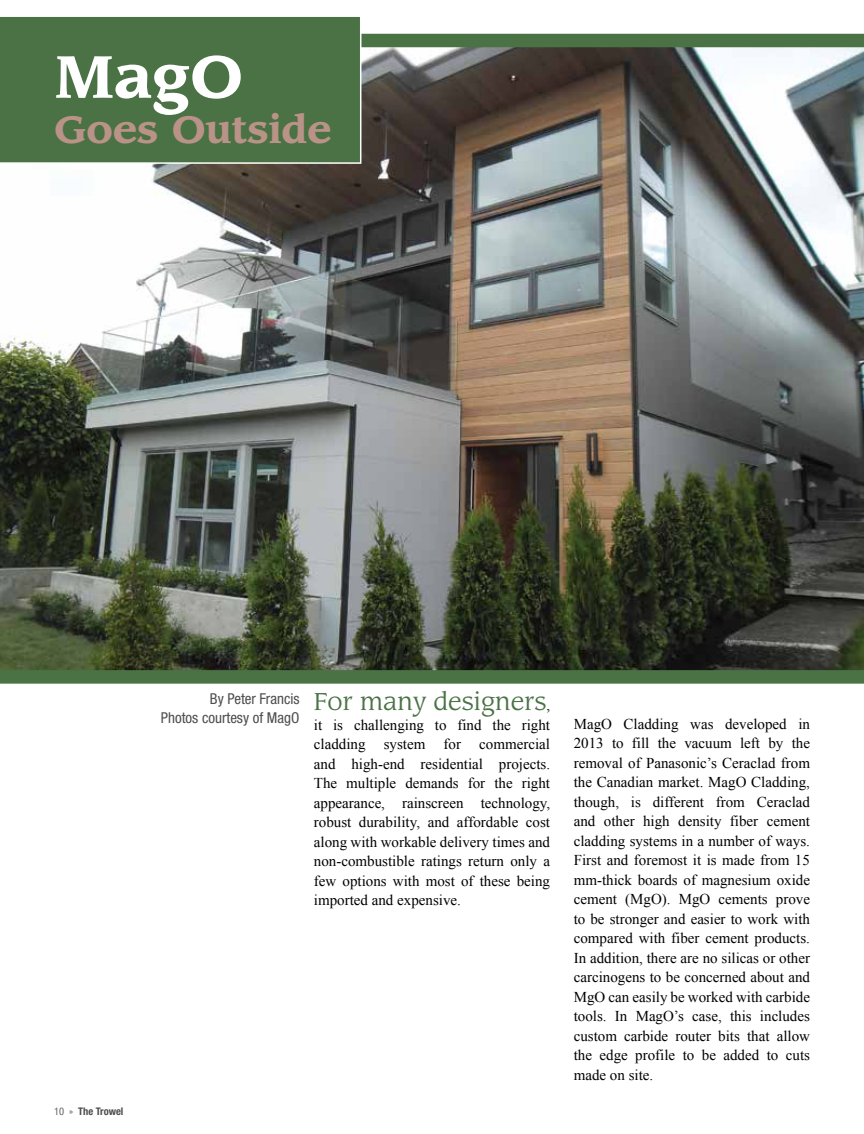
<style>
.page{position:relative;width:864px;height:1134px;background:#fff}
.page>*{position:absolute;margin:0;border:0;box-sizing:border-box;transform-origin:0 0}
.t1{font:700 58.5px "Leawood";color:#fff}
.t2{font:700 37.5px "Leawood";color:#b99387}
.t3{font:24px "Leawood";color:#4a7245}
.t4{font:15px/19.5px "Times New Roman";color:#000;text-align:justify}
.t5{font:condensed 15px/19.5px "Helvetica Neue";color:#4d4d4f;text-align:right}
.t6{font:700 condensed 10.5px "Helvetica Neue LT Std";color:#4d4d4f}
.s1{font-weight:400;color:#636466}
.s2{font-family:"Times New Roman";font-size:15px;color:#000}
</style>
<div class="page">
<img style="left:0;top:34px;width:864px;height:650px">
<div style="left:0;top:17px;width:361px;height:147px;background:#4a7245"></div>
<h1 class="t1" style="left:55px;top:41px;width:190px">MagO</h1>
<h2 class="t2" style="left:55px;top:107px;width:279px">Goes Outside</h2>
<p class="t6" style="left:54px;top:1105px;width:71px"><span class="s1">10 »</span> The Trowel</p>
<p class="t5" style="left:161px;top:688px;width:140px">By Peter Francis<br>Photos courtesy of MagO</p>
<h3 class="t3" style="left:314px;top:687px;width:238px">For many designers<span class="s2">,</span></h3>
<p class="t4" style="left:314px;top:715px;width:238px">it is challenging to find the right cladding system for commercial and high-end residential projects.<br>The multiple demands for the right appearance, rainscreen technology, robust durability, and affordable cost along with workable delivery times and non-combustible ratings return only a few options with most of these being imported and expensive.</p>
<p class="t4" style="left:574px;top:714px;width:238px">MagO Cladding was developed in 2013 to fill the vacuum left by the removal of Panasonic’s Ceraclad from the Canadian market. MagO Cladding, though, is different from Ceraclad and other high density fiber cement cladding systems in a number of ways.<br>First and foremost it is made from 15 mm-thick boards of magnesium oxide cement (MgO). MgO cements prove to be stronger and easier to work with compared with fiber cement products.<br>In addition, there are no silicas or other carcinogens to be concerned about and MgO can easily be worked with carbide tools. In MagO’s case, this includes custom carbide router bits that allow the edge profile to be added to cuts made on site.</p>
</div>
